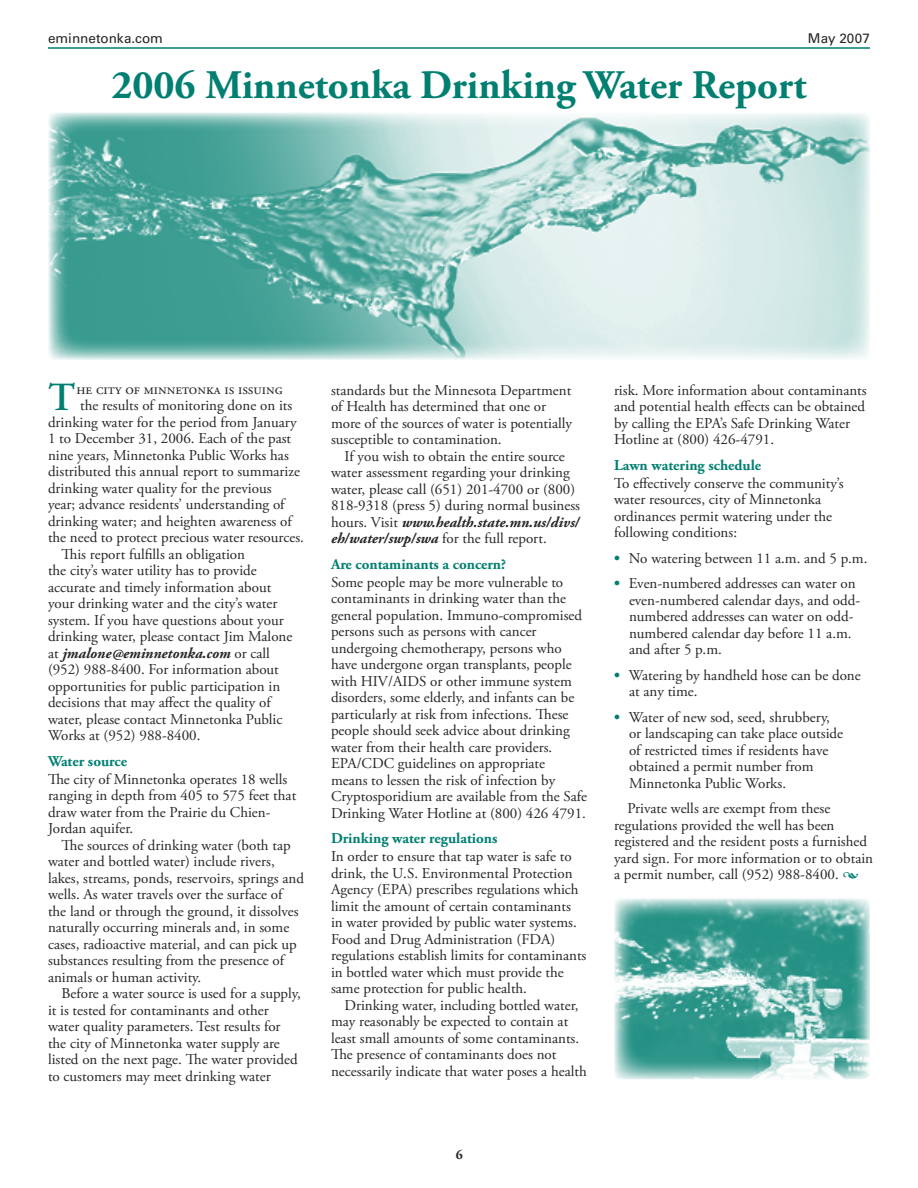
<style>
.page{position:relative;width:918px;height:1188px;background:#fff}
.page>*{position:absolute;margin:0;border:0;box-sizing:border-box;transform-origin:0 0}
.Top_Headline{font:700 40.5px "Adobe Garamond Pro";color:#017f71}
.Body_Copy_First_Paragraph{font:600 39.9px "Adobe Garamond Pro";color:#017f71}
.Body_Copy{font:15px/16.5px "Adobe Garamond Pro";color:#272525}
.Body_Copy_first_after_subhead{font:15px/16.5px "Adobe Garamond Pro";color:#272525}
.Body_bullet_copy{font:15px/16.5px "Adobe Garamond Pro";color:#272525}
.Body_Copy_First_Paragraph-2{font:15px "Adobe Garamond Pro";color:#272525}
.Body_subhead{font:700 15px "Adobe Garamond Pro";color:#017f71}
.t1{font:13.5px "Univers LT Std";color:#272525}
.t2{font:700 13.5px "Adobe Garamond Pro";color:#272525}
.s1{font-weight:700;font-style:italic}
.s2{font-weight:700;color:#017f71}
</style>
<div class="page">
<hr style="left:48px;top:47px;width:822px;height:2px;background:#017f71">
<img style="left:48px;top:112px;width:822px;height:248px">
<img style="left:614px;top:898px;width:256px;height:181px">
<p class="t1" style="left:48px;top:30px;width:117px">eminnetonka.com</p>
<p class="t1" style="left:808px;top:30px;width:64px">May 2007</p>
<p class="Top_Headline" style="left:111px;top:61px;width:697px">2006 Minnetonka Drinking Water Report</p>
<p class="Body_Copy_First_Paragraph" style="left:48px;top:375px;width:29px">T</p>
<p class="Body_Copy_First_Paragraph-2" style="left:76px;top:380px;width:208px">HE CITY OF MINNETONKA IS ISSUING</p>
<p class="Body_Copy_First_Paragraph-2" style="left:80px;top:397px;width:214px">the results of monitoring done on its</p>
<p class="Body_Copy_First_Paragraph-2" style="left:48px;top:413px;width:250px">drinking water for the period from January</p>
<p class="Body_Copy_First_Paragraph-2" style="left:48px;top:430px;width:245px">1 to December 31, 2006. Each of the past</p>
<p class="Body_Copy_First_Paragraph-2" style="left:48px;top:446px;width:242px">nine years, Minnetonka Public Works has</p>
<p class="Body_Copy_First_Paragraph-2" style="left:48px;top:463px;width:253px">distributed this annual report to summarize</p>
<p class="Body_Copy_First_Paragraph-2" style="left:48px;top:479px;width:225px">drinking water quality for the previous</p>
<p class="Body_Copy_First_Paragraph-2" style="left:48px;top:496px;width:238px">year; advance residents’ understanding of</p>
<p class="Body_Copy_First_Paragraph-2" style="left:48px;top:512px;width:245px">drinking water; and heighten awareness of</p>
<p class="Body_Copy_First_Paragraph-2" style="left:48px;top:529px;width:257px">the need to protect precious water resources.</p>
<p class="Body_Copy" style="left:48px;top:546px;width:246px;text-indent:14px">This report fulfills an obligation<br>the city’s water utility has to provide accurate and timely information about your drinking water and the city’s water system. If you have questions about your drinking water, please contact Jim Malone at <span class="s1">jmalone@eminnetonka.com</span> or call (952) 988-8400. For information about opportunities for public participation in decisions that may affect the quality of water, please contact Minnetonka Public Works at (952) 988-8400.</p>
<p class="Body_subhead" style="left:48px;top:752px;width:81px">Water source</p>
<p class="Body_Copy_first_after_subhead" style="left:48px;top:771px;width:250px">The city of Minnetonka operates 18 wells ranging in depth from 405 to 575 feet that draw water from the Prairie du Chien-Jordan aquifer.</p>
<p class="Body_Copy" style="left:48px;top:837px;width:257px;text-indent:14px">The sources of drinking water (both tap water and bottled water) include rivers, lakes, streams, ponds, reservoirs, springs and wells. As water travels over the surface of the land or through the ground, it dissolves naturally occurring minerals and, in some cases, radioactive material, and can pick up substances resulting from the presence of animals or human activity.</p>
<p class="Body_Copy" style="left:48px;top:986px;width:254px;text-indent:14px">Before a water source is used for a supply, it is tested for contaminants and other water quality parameters. Test results for the city of Minnetonka water supply are listed on the next page. The water provided to customers may meet drinking water</p>
<p class="Body_Copy" style="left:331px;top:382px;width:243px">standards but the Minnesota Department of Health has determined that one or more of the sources of water is potentially susceptible to contamination.</p>
<p class="Body_Copy" style="left:331px;top:448px;width:251px;text-indent:14px">If you wish to obtain the entire source water assessment regarding your drinking water, please call (651) 201-4700 or (800)<br>818-9318 (press 5) during normal business hours. Visit <span class="s1">www.health.state.mn.us/divs/ eh/water/swp/swa</span> for the full report.</p>
<p class="Body_subhead" style="left:331px;top:555px;width:177px">Are contaminants a concern?</p>
<p class="Body_Copy_first_after_subhead" style="left:331px;top:574px;width:258px">Some people may be more vulnerable to contaminants in drinking water than the general population. Immuno-compromised persons such as persons with cancer undergoing chemotherapy, persons who have undergone organ transplants, people with HIV/AIDS or other immune system disorders, some elderly, and infants can be particularly at risk from infections. These people should seek advice about drinking water from their health care providers.<br>EPA/CDC guidelines on appropriate<br>means to lessen the risk of infection by Cryptosporidium are available from the Safe Drinking Water Hotline at (800) 426 4791.</p>
<p class="Body_subhead" style="left:331px;top:830px;width:168px">Drinking water regulations</p>
<p class="Body_Copy_first_after_subhead" style="left:331px;top:849px;width:257px">In order to ensure that tap water is safe to drink, the U.S. Environmental Protection Agency (EPA) prescribes regulations which limit the amount of certain contaminants<br>in water provided by public water systems.<br>Food and Drug Administration (FDA) regulations establish limits for contaminants in bottled water which must provide the same protection for public health.</p>
<p class="Body_Copy" style="left:331px;top:997px;width:257px;text-indent:14px">Drinking water, including bottled water, may reasonably be expected to contain at least small amounts of some contaminants.<br>The presence of contaminants does not necessarily indicate that water poses a health</p>
<p class="t2" style="left:456px;top:1147px;width:9px">6</p>
<p class="Body_Copy" style="left:614px;top:382px;width:254px">risk. More information about contaminants and potential health effects can be obtained by calling the EPA’s Safe Drinking Water Hotline at (800) 426-4791.</p>
<p class="Body_subhead" style="left:614px;top:456px;width:149px">Lawn watering schedule</p>
<p class="Body_Copy_first_after_subhead" style="left:614px;top:475px;width:231px">To effectively conserve the community’s water resources, city of Minnetonka ordinances permit watering under the following conditions:</p>
<p class="Body_bullet_copy" style="left:614px;top:550px;width:255px"><span class="s2">•</span> No watering between 11 a.m. and 5 p.m.</p>
<p class="Body_bullet_copy" style="left:629px;top:576px;width:233px;text-indent:-15px"><span class="s2">•</span> Even-numbered addresses can water on even-numbered calendar days, and odd&shy;numbered addresses can water on odd&shy;numbered calendar day before 11 a.m. and after 5 p.m.</p>
<p class="Body_bullet_copy" style="left:629px;top:667px;width:233px;text-indent:-15px"><span class="s2">•</span> Watering by handheld hose can be done at any time.</p>
<p class="Body_bullet_copy" style="left:629px;top:709px;width:216px;text-indent:-15px"><span class="s2">•</span> Water of new sod, seed, shrubbery, or landscaping can take place outside of restricted times if residents have obtained a permit number from Minnetonka Public Works.</p>
<p class="Body_Copy" style="left:614px;top:801px;width:261px;text-indent:14px">Private wells are exempt from these regulations provided the well has been registered and the resident posts a furnished yard sign. For more information or to obtain a permit number, call (952) 988-8400.</p>
</div>
